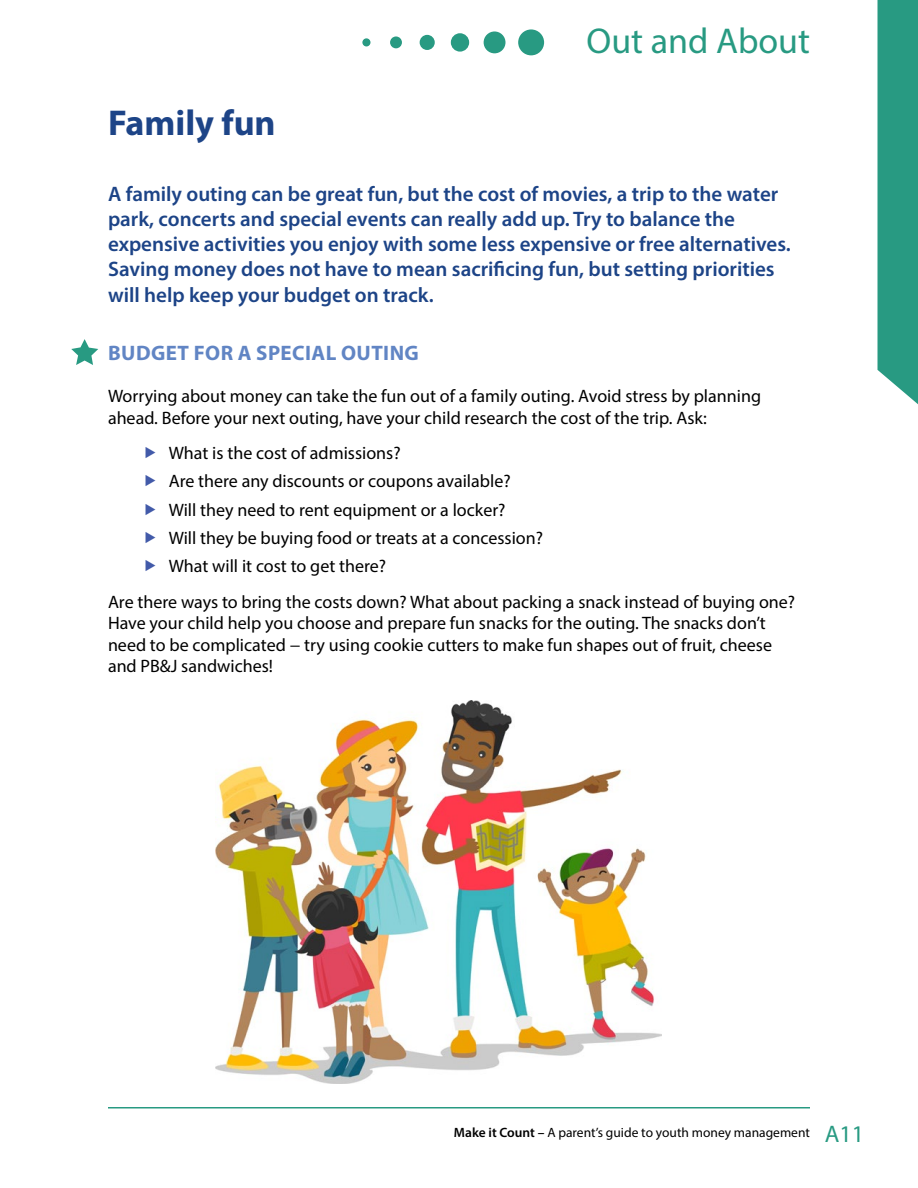
<style>
.page{position:relative;width:918px;height:1188px;background:#fff}
.page>*{position:absolute;margin:0;border:0;box-sizing:border-box;transform-origin:0 0}
.t1{font:36px "Myriad Pro";color:#289a82}
.t2{font:700 36px "Myriad Pro";color:#1d4487}
.t3{font:600 21px/25.2px "Myriad Pro";color:#1d4487}
.t4{font:700 21px "Myriad Pro";letter-spacing:.02em;color:#6185c4}
.t5{font:18px/21.6px "Myriad Pro";color:#000}
.t6{font:13.5px "Myriad Pro";color:#000}
.s1{font-weight:600}
.s2{font-size:24px;color:#289a82}
</style>
<div class="page">
<div style="left:878px;top:0;width:40px;height:404px;background:#289a82"></div>
<hr style="left:108px;top:1107px;width:702px;height:1px;background:#289a82">
<div style="left:518px;top:29px;width:26px;height:26px;background:#289a82;border-radius:50%"></div>
<div style="left:484px;top:31px;width:21px;height:22px;background:#289a82;border-radius:50%"></div>
<div style="left:451px;top:33px;width:18px;height:19px;background:#289a82;border-radius:50%"></div>
<div style="left:420px;top:35px;width:15px;height:15px;background:#289a82;border-radius:50%"></div>
<div style="left:390px;top:36px;width:12px;height:12px;background:#289a82;border-radius:50%"></div>
<div style="left:362px;top:38px;width:9px;height:8px;background:#289a82;border-radius:50%"></div>
<svg style="left:71px;top:339px;width:27px;height:26px"></svg>
<img style="left:215px;top:700px;width:447px;height:383px">
<h1 class="t2" style="left:108px;top:99px;width:169px">Family fun</h1>
<h1 class="t1" style="left:587px;top:19px;width:225px">Out and About</h1>
<p class="t3" style="left:108px;top:181px;width:683px">A family outing can be great fun, but the cost of movies, a trip to the water park, concerts and special events can really add up. Try to balance the expensive activities you enjoy with some less expensive or free alternatives.<br>Saving money does not have to mean sacrificing fun, but setting priorities will help keep your budget on track.</p>
<p class="t4" style="left:108px;top:340px;width:312px">BUDGET FOR A SPECIAL OUTING</p>
<p class="t5" style="left:108px;top:385px;width:655px">Worrying about money can take the fun out of a family outing. Avoid stress by planning ahead. Before your next outing, have your child research the cost of the trip. Ask:</p>
<p class="t5" style="left:169px;top:439px;width:376px;line-height:28.3px">What is the cost of admissions?<br>Are there any discounts or coupons available?<br>Will they need to rent equipment or a locker?<br>Will they be buying food or treats at a concession?<br>What will it cost to get there?</p>
<p class="t5" style="left:108px;top:590px;width:689px">Are there ways to bring the costs down? What about packing a snack instead of buying one?<br>Have your child help you choose and prepare fun snacks for the outing. The snacks don’t need to be complicated − try using cookie cutters to make fun shapes out of fruit, cheese and PB&amp;J sandwiches!</p>
<p class="t6" style="left:454px;top:1125px;width:412px"><span class="s1">Make it Count –</span> A parent’s guide to youth money management <span class="s2">A11</span></p>
</div>
